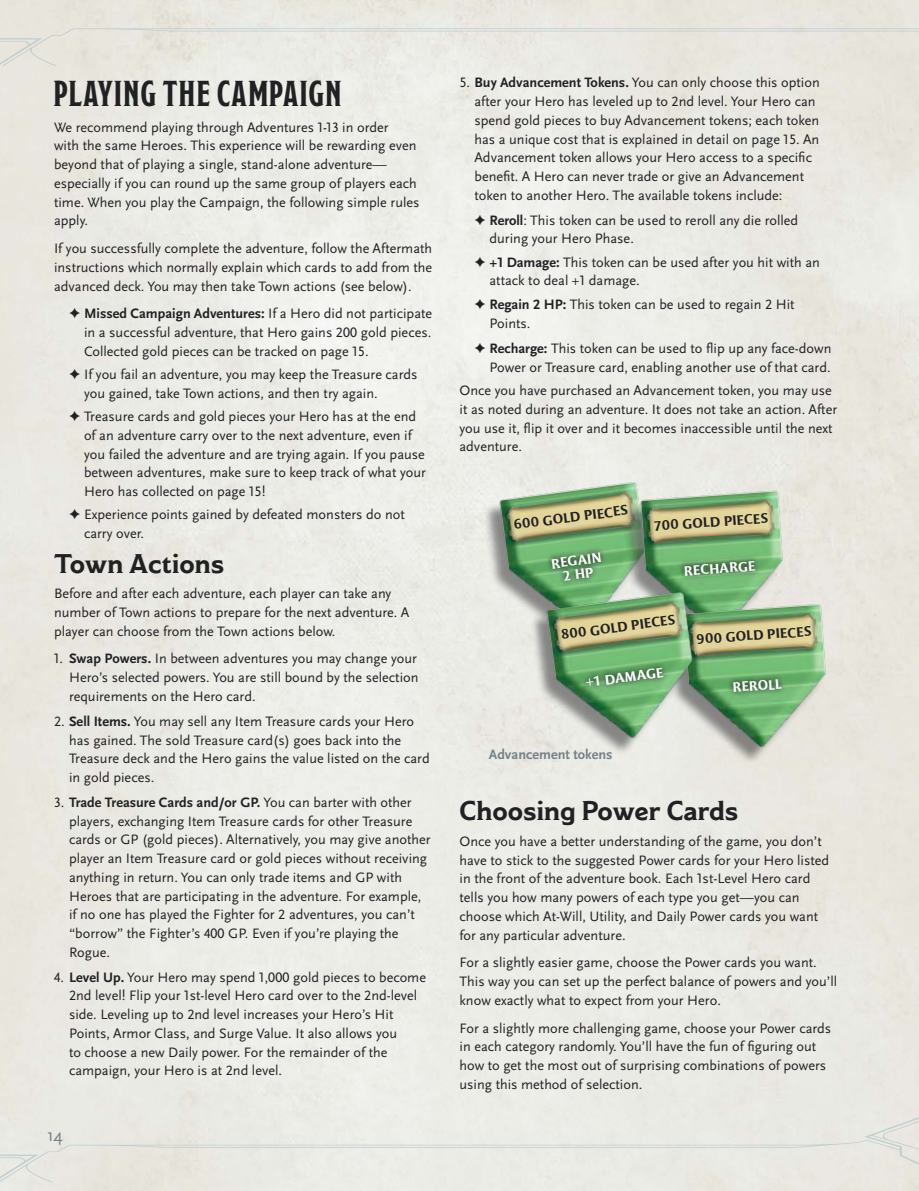
<style>
.page{position:relative;width:919px;height:1191px;background:#fff}
.page>*{position:absolute;margin:0;border:0;box-sizing:border-box;transform-origin:0 0}
.t1{font:36px "Modesto Condensed";letter-spacing:.025em;color:#202123}
.t2{font:700 27px "Modesto Text";color:#202123}
.t3{font:18px "Scala Sans OT";color:#758187}
.t4{font:14.25px/18.8px "Scala Sans OT";color:#202123}
.t5{font:700 14.25px "Scala Sans OT";color:#758187}
.t6{font:700 13.8px "Mentor Sans Std";color:#202123}
.t7{font:700 13.8px/13.8px "Mentor Sans Std";color:#fff;text-align:center}
.s1{font-weight:700}
</style>
<div class="page">
<svg style="left:0;top:1117px;width:918px;height:65px;fill:#e9eae4"></svg>
<svg style="left:0;top:28px;width:918px;height:38px"></svg>
<div style="left:482px;top:486px;width:160px;height:160px;background:#ebece6"></div>
<img style="left:489px;top:471px;width:176px;height:177px">
<svg style="left:544px;top:545px;width:66px;height:36px"></svg>
<div style="left:622px;top:494px;width:158px;height:157px;background:#202123;opacity:.5"></div>
<img style="left:631px;top:480px;width:163px;height:114px">
<svg style="left:677px;top:554px;width:84px;height:28px"></svg>
<img style="left:674px;top:594px;width:163px;height:168px">
<svg style="left:726px;top:672px;width:63px;height:27px"></svg>
<div style="left:529px;top:595px;width:160px;height:161px;background:#202123;opacity:.5"></div>
<img style="left:536px;top:581px;width:176px;height:177px">
<svg style="left:578px;top:660px;width:92px;height:34px"></svg>
<h1 class="t1" style="left:54px;top:76px;width:289px">PLAYING THE CAMPAIGN</h1>
<p class="t4" style="left:54px;top:118px;width:367px">We recommend playing through Adventures 1-13 in order<br>with the same Heroes. This experience will be rewarding even beyond that of playing a single, stand-alone adventure— especially if you can round up the same group of players each time. When you play the Campaign, the following simple rules apply.</p>
<p class="t4" style="left:54px;top:239px;width:380px;text-align:justify">If you successfully complete the adventure, follow the Aftermath instructions which normally explain which cards to add from the advanced deck. You may then take Town actions (see below).</p>
<p class="t4" style="left:84px;top:305px;width:349px;text-align:justify;text-indent:-15px">✦ <span class="s1">Missed Campaign Adventures:</span> If a Hero did not participate in a successful adventure, that Hero gains 200 gold pieces.<br>Collected gold pieces can be tracked on page 15.</p>
<p class="t4" style="left:84px;top:365px;width:335px;text-indent:-15px">✦ If you fail an adventure, you may keep the Treasure cards you gained, take Town actions, and then try again.</p>
<p class="t4" style="left:84px;top:407px;width:343px;text-indent:-15px">✦ Treasure cards and gold pieces your Hero has at the end of an adventure carry over to the next adventure, even if you failed the adventure and are trying again. If you pause between adventures, make sure to keep track of what your Hero has collected on page 15!</p>
<p class="t4" style="left:84px;top:506px;width:322px;text-indent:-15px">✦ Experience points gained by defeated monsters do not carry over.</p>
<h2 class="t2" style="left:54px;top:549px;width:172px">Town Actions</h2>
<p class="t4" style="left:54px;top:584px;width:356px">Before and after each adventure, each player can take any number of Town actions to prepare for the next adventure. A player can choose from the Town actions below.</p>
<p class="t4" style="left:69px;top:650px;width:351px;text-align:justify;text-indent:-15px">1. <span class="s1">Swap Powers.</span> In between adventures you may change your Hero’s selected powers. You are still bound by the selection requirements on the Hero card.</p>
<p class="t4" style="left:69px;top:712px;width:362px;text-indent:-15px">2. <span class="s1">Sell Items.</span> You may sell any Item Treasure cards your Hero has gained. The sold Treasure card(s) goes back into the Treasure deck and the Hero gains the value listed on the card in gold pieces.</p>
<p class="t4" style="left:69px;top:793px;width:363px;text-indent:-15px">3. <span class="s1">Trade Treasure Cards and/or GP.</span> You can barter with other players, exchanging Item Treasure cards for other Treasure cards or GP (gold pieces). Alternatively, you may give another player an Item Treasure card or gold pieces without receiving anything in return. You can only trade items and GP with Heroes that are participating in the adventure. For example, if no one has played the Fighter for 2 adventures, you can’t “borrow” the Fighter’s 400 GP. Even if you’re playing the Rogue.</p>
<p class="t4" style="left:69px;top:968px;width:358px;text-indent:-15px">4. <span class="s1">Level Up.</span> Your Hero may spend 1,000 gold pieces to become 2nd level! Flip your 1st-level Hero card over to the 2nd-level side. Leveling up to 2nd level increases your Hero’s Hit Points, Armor Class, and Surge Value. It also allows you<br>to choose a new Daily power. For the remainder of the campaign, your Hero is at 2nd level.</p>
<p class="t3" style="left:47px;top:1125px;width:16px">14</p>
<p class="t4" style="left:474px;top:74px;width:347px;text-indent:-15px">5. <span class="s1">Buy Advancement Tokens.</span> You can only choose this option after your Hero has leveled up to 2nd level. Your Hero can spend gold pieces to buy Advancement tokens; each token has a unique cost that is explained in detail on page 15. An Advancement token allows your Hero access to a specific benefit. A Hero can never trade or give an Advancement token to another Hero. The available tokens include:</p>
<p class="t4" style="left:489px;top:211px;width:310px;text-indent:-15px">✦ <span class="s1">Reroll</span>: This token can be used to reroll any die rolled during your Hero Phase.</p>
<p class="t4" style="left:489px;top:253px;width:332px;text-indent:-15px">✦ <span class="s1">+1 Damage:</span> This token can be used after you hit with an attack to deal +1 damage.</p>
<p class="t4" style="left:489px;top:295px;width:306px;text-indent:-15px">✦ <span class="s1">Regain 2 HP:</span> This token can be used to regain 2 Hit<br>Points.</p>
<p class="t4" style="left:474px;top:339px;width:358px;text-align:right">✦ <span class="s1">Recharge:</span> This token can be used to flip up any face-down<br>Power or Treasure card, enabling another use of that card.</p>
<p class="t4" style="left:459px;top:381px;width:379px">Once you have purchased an Advancement token, you may use it as noted during an adventure. It does not take an action. After you use it, flip it over and it becomes inaccessible until the next adventure.</p>
<p class="t6" style="left:512px;top:516px;width:116px;rotate:-8deg">600 GOLD PIECES</p>
<p class="t7" style="left:550px;top:557px;width:52px;rotate:-8deg">REGAIN<br>2 HP</p>
<p class="t6" style="left:653px;top:517px;width:116px;rotate:-4deg">700 GOLD PIECES</p>
<p class="t7" style="left:683px;top:564px;width:73px;rotate:-4deg">RECHARGE</p>
<p class="t6" style="left:559px;top:626px;width:116px;rotate:-8deg">800 GOLD PIECES</p>
<p class="t7" style="left:584px;top:676px;width:79px;rotate:-8deg">+1 DAMAGE</p>
<p class="t6" style="left:695px;top:630px;width:116px;rotate:-4deg">900 GOLD PIECES</p>
<p class="t7" style="left:732px;top:680px;width:51px;rotate:-4deg">REROLL</p>
<p class="t5" style="left:489px;top:746px;width:125px">Advancement tokens</p>
<h2 class="t2" style="left:459px;top:796px;width:280px">Choosing Power Cards</h2>
<p class="t4" style="left:459px;top:832px;width:371px">Once you have a better understanding of the game, you don’t have to stick to the suggested Power cards for your Hero listed in the front of the adventure book. Each 1st-Level Hero card tells you how many powers of each type you get—you can choose which At-Will, Utility, and Daily Power cards you want for any particular adventure.</p>
<p class="t4" style="left:459px;top:953px;width:379px">For a slightly easier game, choose the Power cards you want.<br>This way you can set up the perfect balance of powers and you’ll know exactly what to expect from your Hero.</p>
<p class="t4" style="left:459px;top:1019px;width:373px">For a slightly more challenging game, choose your Power cards in each category randomly. You’ll have the fun of figuring out how to get the most out of surprising combinations of powers using this method of selection.</p>
</div>
